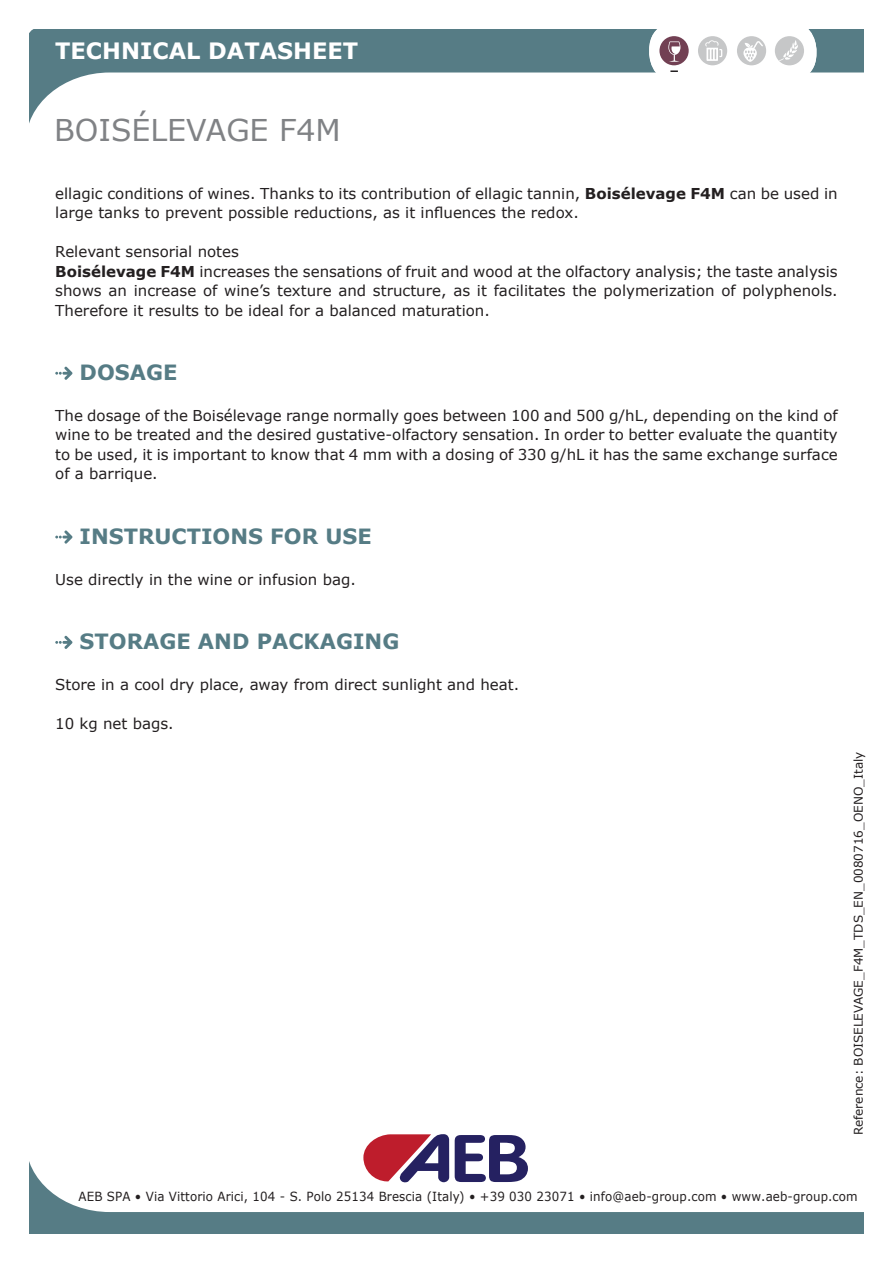
<style>
.page{position:relative;width:893px;height:1263px;background:#fff}
.page>*{position:absolute;margin:0;border:0;box-sizing:border-box;transform-origin:0 0}
.t1{font:30px "Verdana";color:#808285}
.t2{font:700 22.5px "Verdana";color:#fff}
.t3{font:700 21px "Verdana";color:#567c85}
.t4{font:15px/19.5px "Verdana";color:#231f20;text-align:justify}
.t5{font:12.6px "Verdana";letter-spacing:.01em;color:#231f20;scale:.94 1}
.t6{font:12px "Verdana";color:#231f20}
.s1{font-weight:700}
</style>
<div class="page">
<svg style="left:30px;top:30px;width:833px;height:91px"></svg>
<div style="left:649px;top:22px;width:167px;height:60px;background:#fff;border-radius:28px"></div>
<svg style="left:670px;top:70px;width:8px;height:2px"></svg>
<div style="left:775px;top:36px;width:29px;height:29px;background:#c6c7c8;border-radius:50%"></div>
<svg style="left:779px;top:40px;width:19px;height:21px"></svg>
<div style="left:737px;top:36px;width:29px;height:29px;background:#c6c7c8;border-radius:50%"></div>
<div style="left:659px;top:36px;width:30px;height:29px;background:#724053;border-radius:50%"></div>
<div style="left:698px;top:36px;width:29px;height:29px;background:#c6c7c8;border-radius:50%"></div>
<svg style="left:705px;top:40px;width:17px;height:21px"></svg>
<svg style="left:668px;top:41px;width:12px;height:21px"></svg>
<svg style="left:743px;top:41px;width:20px;height:21px"></svg>
<svg style="left:30px;top:1164px;width:834px;height:69px"></svg>
<svg style="left:363px;top:1134px;width:165px;height:49px"></svg>
<svg style="left:55px;top:367px;width:17px;height:13px"></svg>
<svg style="left:55px;top:530px;width:17px;height:14px"></svg>
<svg style="left:55px;top:636px;width:17px;height:13px"></svg>
<h2 class="t2" style="left:55px;top:35px;width:304px">TECHNICAL DATASHEET</h2>
<p class="t1" style="left:54px;top:110px;width:288px">BOISÉLEVAGE F4M</p>
<p class="t4" style="left:55px;top:183px;width:784px">ellagic conditions of wines. Thanks to its contribution of ellagic tannin, <span class="s1">Boisélevage F4M</span> can be used in large tanks to prevent possible reductions, as it influences the redox.</p>
<p class="t4" style="left:55px;top:242px;width:185px">Relevant sensorial notes</p>
<p class="t4" style="left:55px;top:261px;width:784px"><span class="s1">Boisélevage F4M</span> increases the sensations of fruit and wood at the olfactory analysis; the taste analysis shows an increase of wine’s texture and structure, as it facilitates the polymerization of polyphenols.<br>Therefore it results to be ideal for a balanced maturation.</p>
<p class="t3" style="left:80px;top:357px;width:99px">DOSAGE</p>
<p class="t4" style="left:55px;top:405px;width:784px">The dosage of the Boisélevage range normally goes between 100 and 500 g/hL, depending on the kind of wine to be treated and the desired gustative-olfactory sensation. In order to better evaluate the quantity to be used, it is important to know that 4 mm with a dosing of 330 g/hL it has the same exchange surface of a barrique.</p>
<p class="t3" style="left:80px;top:521px;width:294px">INSTRUCTIONS FOR USE</p>
<p class="t4" style="left:55px;top:569px;width:302px">Use directly in the wine or infusion bag.</p>
<p class="t3" style="left:80px;top:626px;width:321px">STORAGE AND PACKAGING</p>
<p class="t4" style="left:55px;top:675px;width:465px">Store in a cool dry place, away from direct sunlight and heat.</p>
<p class="t4" style="left:55px;top:714px;width:120px">10 kg net bags.</p>
<p class="t6" style="left:850px;top:1135px;width:385px;rotate:-90deg">Reference: BOISELEVAGE_F4M_TDS_EN_0080716_OENO_Italy</p>
<p class="t5" style="left:79px;top:1187px;width:830px">AEB SPA • Via Vittorio Arici, 104 - S. Polo 25134 Brescia (Italy) • +39 030 23071 • info@aeb-group.com • www.aeb-group.com</p>
</div>
